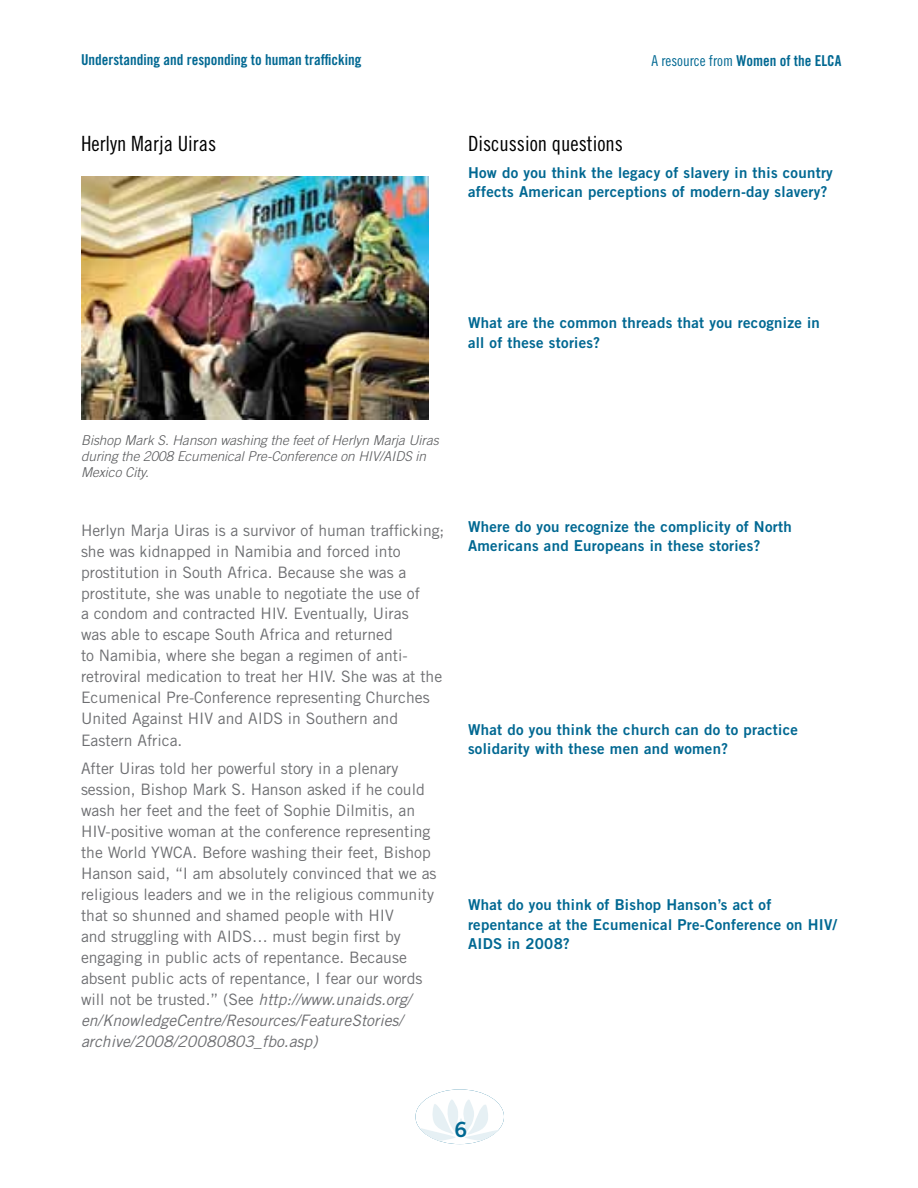
<style>
.page{position:relative;width:918px;height:1188px;background:#fff}
.page>*{position:absolute;margin:0;border:0;box-sizing:border-box;transform-origin:0 0}
.t1{font:21px "Trade Gothic Cond Eighteen";color:#000}
.t2{font:21px "Trade Gothic Bold Two";color:#006892}
.t3{font:15.75px/21px "Trade Gothic";color:#6d6e71}
.t4{font:15px/19.5px "Trade Gothic Bold Two";letter-spacing:.02em;color:#006892}
.t5{font:15px "Trade Gothic Bold Cond Twenty";color:#006892}
.t6{font:italic 300 13.5px/16.2px "Trade Gothic";color:#58595b}
.s1{font-family:"Trade Gothic Cond Eighteen"}
.s2{font-style:italic}
</style>
<div class="page">
<svg style="left:416px;top:1089px;width:88px;height:55px"></svg>
<img style="left:81px;top:177px;width:348px;height:243px">
<p class="t5" style="left:81px;top:51px;width:282px">Understanding and responding to human trafficking</p>
<p class="t5" style="left:651px;top:51px;width:191px"><span class="s1">A resource from</span> Women of the ELCA</p>
<h1 class="t1" style="left:81px;top:132px;width:137px">Herlyn Marja Uiras</h1>
<h1 class="t1" style="left:468px;top:132px;width:157px">Discussion questions</h1>
<p class="t4" style="left:468px;top:162px;width:366px">How do you think the legacy of slavery in this country affects American perceptions of modern-day slavery?</p>
<p class="t4" style="left:468px;top:313px;width:353px">What are the common threads that you recognize in all of these stories?</p>
<p class="t6" style="left:81px;top:432px;width:359px">Bishop Mark S. Hanson washing the feet of Herlyn Marja Uiras during the 2008 Ecumenical Pre-Conference on HIV/AIDS in<br>Mexico City.</p>
<p class="t3" style="left:81px;top:519px;width:365px">Herlyn Marja Uiras is a survivor of human trafficking; she was kidnapped in Namibia and forced into prostitution in South Africa. Because she was a prostitute, she was unable to negotiate the use of<br>a condom and contracted HIV. Eventually, Uiras<br>was able to escape South Africa and returned<br>to Namibia, where she began a regimen of anti&shy;retroviral medication to treat her HIV. She was at the Ecumenical Pre-Conference representing Churches United Against HIV and AIDS in Southern and Eastern Africa.</p>
<p class="t3" style="left:81px;top:758px;width:357px">After Uiras told her powerful story in a plenary session, Bishop Mark S. Hanson asked if he could wash her feet and the feet of Sophie Dilmitis, an HIV-positive woman at the conference representing the World YWCA. Before washing their feet, Bishop Hanson said, “I am absolutely convinced that we as religious leaders and we in the religious community that so shunned and shamed people with HIV<br>and struggling with AIDS… must begin first by engaging in public acts of repentance. Because absent public acts of repentance, I fear our words will not be trusted.” (See <span class="s2">http://www.unaids.org/ en/KnowledgeCentre/Resources/FeatureStories/ archive/2008/20080803_fbo.asp)</span></p>
<p class="t4" style="left:468px;top:516px;width:325px">Where do you recognize the complicity of North<br>Americans and Europeans in these stories?</p>
<p class="t4" style="left:468px;top:720px;width:332px">What do you think the church can do to practice solidarity with these men and women?</p>
<p class="t4" style="left:468px;top:895px;width:371px">What do you think of Bishop Hanson’s act of repentance at the Ecumenical Pre-Conference on HIV/<br>AIDS in 2008?</p>
<h1 class="t2" style="left:455px;top:1116px;width:14px">6</h1>
</div>
